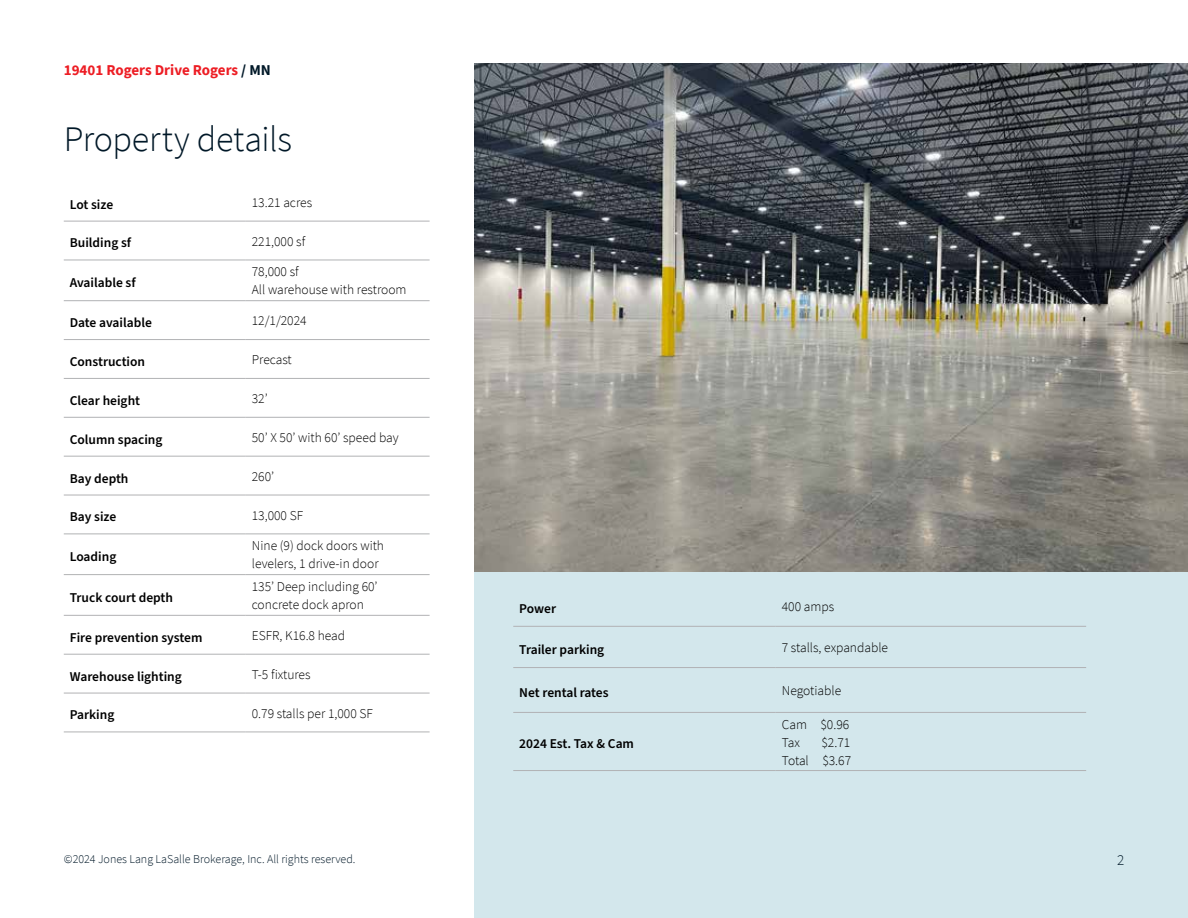
<style>
.page{position:relative;width:1188px;height:918px;background:#fff}
.page>*{position:absolute;margin:0;border:0;box-sizing:border-box;transform-origin:0 0}
.t1{font:300 36px "Source Sans Pro";letter-spacing:-.01em;color:#001828}
.t2{font:700 15px "Source Sans Pro";color:#ed1d24}
.t3{font:300 15px "Source Sans Pro";color:#001828}
.t4{font:300 13.5px/18px "Source Sans Pro";color:#000}
.t5{font:600 13.5px "Source Sans Pro";color:#000}
.t6{font:300 12px "Source Sans Pro";color:#001828}
.s1{color:#001828}
</style>
<div class="page">
<div style="left:475px;top:571px;width:713px;height:347px;background:#d3e7ec"></div>
<img style="left:475px;top:64px;width:713px;height:507px">
<hr style="left:64px;top:221px;width:182px;height:1px;background:#b1b2b4">
<hr style="left:246px;top:221px;width:184px;height:1px;background:#b1b2b4">
<hr style="left:64px;top:260px;width:182px;height:1px;background:#b1b2b4">
<hr style="left:246px;top:260px;width:184px;height:1px;background:#b1b2b4">
<hr style="left:64px;top:300px;width:182px;height:1px;background:#b1b2b4">
<hr style="left:246px;top:300px;width:184px;height:1px;background:#b1b2b4">
<hr style="left:64px;top:339px;width:182px;height:1px;background:#b1b2b4">
<hr style="left:246px;top:339px;width:184px;height:1px;background:#b1b2b4">
<hr style="left:64px;top:378px;width:182px;height:1px;background:#b1b2b4">
<hr style="left:246px;top:378px;width:184px;height:1px;background:#b1b2b4">
<hr style="left:64px;top:417px;width:182px;height:1px;background:#b1b2b4">
<hr style="left:246px;top:417px;width:184px;height:1px;background:#b1b2b4">
<hr style="left:64px;top:456px;width:182px;height:1px;background:#b1b2b4">
<hr style="left:246px;top:456px;width:184px;height:1px;background:#b1b2b4">
<hr style="left:64px;top:495px;width:182px;height:1px;background:#b1b2b4">
<hr style="left:246px;top:495px;width:184px;height:1px;background:#b1b2b4">
<hr style="left:64px;top:534px;width:182px;height:1px;background:#b1b2b4">
<hr style="left:246px;top:534px;width:184px;height:1px;background:#b1b2b4">
<hr style="left:64px;top:574px;width:182px;height:1px;background:#b1b2b4">
<hr style="left:246px;top:574px;width:184px;height:1px;background:#b1b2b4">
<hr style="left:64px;top:615px;width:182px;height:1px;background:#b1b2b4">
<hr style="left:246px;top:615px;width:184px;height:1px;background:#b1b2b4">
<hr style="left:64px;top:654px;width:182px;height:1px;background:#b1b2b4">
<hr style="left:246px;top:654px;width:184px;height:1px;background:#b1b2b4">
<hr style="left:64px;top:693px;width:182px;height:1px;background:#b1b2b4">
<hr style="left:246px;top:693px;width:184px;height:1px;background:#b1b2b4">
<hr style="left:64px;top:732px;width:182px;height:1px;background:#b1b2b4">
<hr style="left:246px;top:732px;width:184px;height:1px;background:#b1b2b4">
<hr style="left:513px;top:770px;width:263px;height:1px;background:#b1b2b4">
<hr style="left:776px;top:770px;width:310px;height:1px;background:#b1b2b4">
<hr style="left:513px;top:626px;width:263px;height:1px;background:#b1b2b4">
<hr style="left:776px;top:626px;width:310px;height:1px;background:#b1b2b4">
<hr style="left:513px;top:667px;width:263px;height:1px;background:#b1b2b4">
<hr style="left:776px;top:667px;width:310px;height:1px;background:#b1b2b4">
<hr style="left:513px;top:712px;width:263px;height:1px;background:#b1b2b4">
<hr style="left:776px;top:712px;width:310px;height:1px;background:#b1b2b4">
<p class="t2" style="left:64px;top:60px;width:208px">19401 Rogers Drive Rogers <span class="s1">/ MN</span></p>
<h1 class="t1" style="left:64px;top:117px;width:230px">Property details</h1>
<p class="t5" style="left:70px;top:195px;width:45px">Lot size</p>
<p class="t4" style="left:252px;top:193px;width:62px">13.21 acres</p>
<p class="t5" style="left:70px;top:234px;width:63px">Building sf</p>
<p class="t4" style="left:252px;top:232px;width:55px">221,000 sf</p>
<p class="t5" style="left:70px;top:274px;width:67px">Available sf</p>
<p class="t4" style="left:252px;top:263px;width:156px">78,000 sf<br>All warehouse with restroom</p>
<p class="t5" style="left:70px;top:314px;width:84px">Date available</p>
<p class="t4" style="left:252px;top:312px;width:56px">12/1/2024</p>
<p class="t5" style="left:70px;top:352px;width:77px">Construction</p>
<p class="t4" style="left:252px;top:351px;width:42px">Precast</p>
<p class="t5" style="left:70px;top:391px;width:72px">Clear height</p>
<p class="t4" style="left:252px;top:389px;width:17px">32’</p>
<p class="t5" style="left:70px;top:430px;width:94px">Column spacing</p>
<p class="t4" style="left:252px;top:428px;width:148px">50’ X 50’ with 60’ speed bay</p>
<p class="t5" style="left:70px;top:469px;width:60px">Bay depth</p>
<p class="t4" style="left:252px;top:467px;width:24px">260’</p>
<p class="t5" style="left:70px;top:508px;width:48px">Bay size</p>
<p class="t4" style="left:252px;top:506px;width:53px">13,000 SF</p>
<p class="t5" style="left:70px;top:548px;width:48px">Loading</p>
<p class="t4" style="left:252px;top:537px;width:134px">Nine (9) dock doors with levelers, 1 drive-in door</p>
<p class="t5" style="left:70px;top:588px;width:105px">Truck court depth</p>
<p class="t4" style="left:252px;top:578px;width:127px">135’ Deep including 60’ concrete dock apron</p>
<p class="t5" style="left:70px;top:628px;width:134px">Fire prevention system</p>
<p class="t4" style="left:252px;top:626px;width:95px">ESFR, K16.8 head</p>
<p class="t5" style="left:70px;top:667px;width:114px">Warehouse lighting</p>
<p class="t4" style="left:252px;top:665px;width:60px">T-5 fixtures</p>
<p class="t5" style="left:70px;top:706px;width:46px">Parking</p>
<p class="t4" style="left:252px;top:704px;width:123px">0.79 stalls per 1,000 SF</p>
<p class="t5" style="left:519px;top:600px;width:38px">Power</p>
<p class="t4" style="left:782px;top:598px;width:54px">400 amps</p>
<p class="t5" style="left:519px;top:640px;width:87px">Trailer parking</p>
<p class="t4" style="left:782px;top:639px;width:108px">7 stalls, expandable</p>
<p class="t5" style="left:519px;top:683px;width:91px">Net rental rates</p>
<p class="t4" style="left:782px;top:682px;width:61px">Negotiable</p>
<p class="t5" style="left:519px;top:735px;width:116px">2024 Est. Tax &amp; Cam</p>
<p class="t4" style="left:782px;top:715px;width:69px">Cam $0.96<br>Tax</p>
<p class="t4" style="left:782px;top:733px;width:71px;text-align:right">$2.71<br>Total $3.67</p>
<p class="t6" style="left:64px;top:852px;width:293px">©2024 Jones Lang LaSalle Brokerage, Inc. All rights reserved.</p>
<p class="t3" style="left:1117px;top:851px;width:9px">2</p>
</div>
